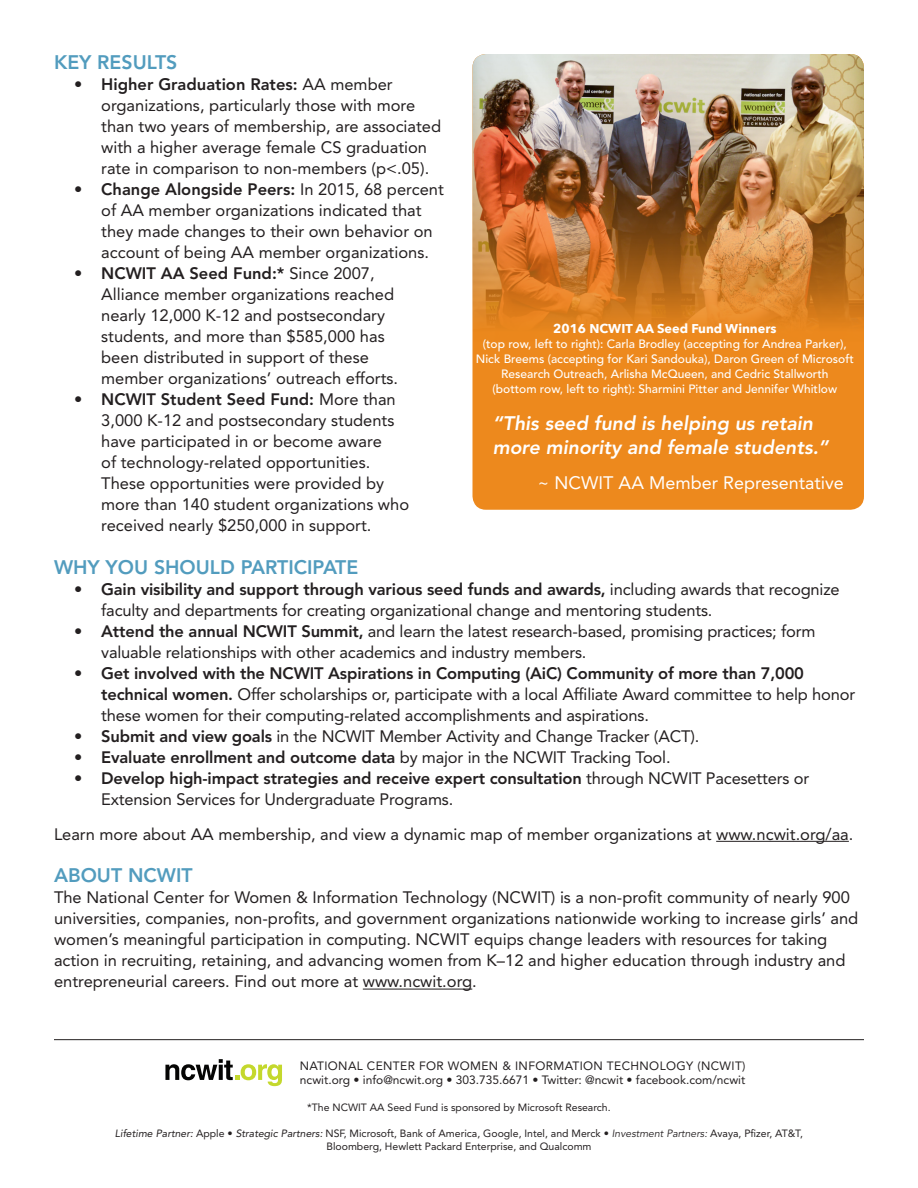
<style>
.page{position:relative;width:918px;height:1188px;background:#fff}
.page>*{position:absolute;margin:0;border:0;box-sizing:border-box;transform-origin:0 0}
.t1{font:italic 800 19.5px/23.4px "Avenir LT Std";color:#fff}
.Headline{font:800 19.5px "Avenir LT Std";color:#529cbe}
.t2{font:18px "Avenir LT Std";color:#fff}
.Headline-2{font:16.5px/21px "Avenir LT Std";color:#231f20}
.t3{font:800 16.5px "Avenir LT Std";letter-spacing:-.01em;color:#231f20}
.Headline-3{font:700 12.75px "Avenir Next";color:#fff}
.Headline-4{font:500 12px/15px "Avenir LT Std";color:#fff;text-align:center}
.t4{font:12px/14.4px "Avenir LT Std";color:#231f20}
.t5{font:10.5px/12.6px "Avenir LT Std";color:#231f20;text-align:center}
.s1{font-weight:800}
.s2{font-weight:400}
.s3{font-style:italic}
</style>
<div class="page">
<div style="left:472px;top:54px;width:392px;height:456px;background:#ed891d;border-radius:14px"></div>
<img style="left:472px;top:54px;width:392px;height:288px">
<hr style="left:716px;top:841px;width:133px;height:1px;background:#231f20">
<hr style="left:363px;top:989px;width:109px;height:1px;background:#231f20">
<hr style="left:54px;top:1039px;width:810px;height:1px;background:#231f20">
<svg style="left:165px;top:1059px;width:117px;height:28px"></svg>
<p class="Headline" style="left:54px;top:50px;width:125px">KEY RESULTS</p>
<p class="Headline-2" style="left:101px;top:74px;width:341px;text-indent:-27px"><span class="s1">• Higher Graduation Rates:</span> AA member organizations, particularly those with more than two years of membership, are associated with a higher average female CS graduation rate in comparison to non-members (p&lt;.05).</p>
<p class="Headline-2" style="left:101px;top:179px;width:344px;text-indent:-27px"><span class="s1">• Change Alongside Peers:</span> In 2015, 68 percent of AA member organizations indicated that they made changes to their own behavior on account of being AA member organizations.</p>
<p class="Headline-2" style="left:101px;top:263px;width:298px;text-indent:-27px"><span class="s1">• NCWIT AA Seed Fund:*</span> Since 2007, Alliance member organizations reached nearly 12,000 K-12 and postsecondary students, and more than $585,000 has been distributed in support of these member organizations’ outreach efforts.</p>
<p class="Headline-2" style="left:101px;top:389px;width:309px;text-indent:-27px"><span class="s1">• NCWIT Student Seed Fund:</span> More than 3,000 K-12 and postsecondary students have participated in or become aware<br>of technology-related opportunities.<br>These opportunities were provided by more than 140 student organizations who received nearly $250,000 in support.</p>
<p class="Headline" style="left:54px;top:556px;width:306px">WHY YOU SHOULD PARTICIPATE</p>
<p class="Headline-2" style="left:101px;top:579px;width:740px;text-indent:-27px"><span class="s1">• Gain visibility and support through various seed funds and awards,</span> including awards that recognize faculty and departments for creating organizational change and mentoring students.</p>
<p class="Headline-2" style="left:101px;top:621px;width:716px;text-indent:-27px"><span class="s1">• Attend the annual NCWIT Summit,</span> and learn the latest research-based, promising practices; form valuable relationships with other academics and industry members.</p>
<p class="Headline-2" style="left:101px;top:663px;width:756px;text-indent:-27px"><span class="s1">• Get involved with the NCWIT Aspirations in Computing (AiC) Community of more than 7,000 technical women.</span> Offer scholarships or, participate with a local Affiliate Award committee to help honor these women for their computing-related accomplishments and aspirations.</p>
<p class="Headline-2" style="left:74px;top:726px;width:627px"><span class="s1">• Submit and view goals</span> in the NCWIT Member Activity and Change Tracker (ACT).</p>
<p class="t3" style="left:74px;top:748px;width:598px">• Evaluate enrollment and outcome data <span class="s2">by major in the NCWIT Tracking Tool.</span></p>
<p class="Headline-2" style="left:101px;top:768px;width:710px;text-indent:-27px"><span class="s1">• Develop high-impact strategies and receive expert consultation</span> through NCWIT Pacesetters or<br>Extension Services for Undergraduate Programs.</p>
<p class="Headline-2" style="left:54px;top:824px;width:801px">Learn more about AA membership, and view a dynamic map of member organizations at www.ncwit.org/aa.</p>
<p class="Headline" style="left:54px;top:864px;width:140px">ABOUT NCWIT</p>
<p class="Headline-2" style="left:54px;top:887px;width:806px">The National Center for Women &amp; Information Technology (NCWIT) is a non-profit community of nearly 900 universities, companies, non-profits, and government organizations nationwide working to increase girls’ and women’s meaningful participation in computing. NCWIT equips change leaders with resources for taking action in recruiting, retaining, and advancing women from K–12 and higher education through industry and entrepreneurial careers. Find out more at www.ncwit.org.</p>
<p class="Headline-3" style="left:553px;top:317px;width:225px">2016 NCWIT AA Seed Fund Winners</p>
<p class="Headline-4" style="left:476px;top:336px;width:379px">(top row, left to right): Carla Brodley (accepting for Andrea Parker), Nick Breems (accepting for Kari Sandouka), Daron Green of Microsoft Research Outreach, Arlisha McQueen, and Cedric Stallworth<br>(bottom row, left to right): Sharmini Pitter and Jennifer Whitlow</p>
<p class="t1" style="left:493px;top:412px;width:337px">“This seed fund is helping us retain more minority and female students.”</p>
<p class="t2" style="left:538px;top:472px;width:308px">~ NCWIT AA Member Representative</p>
<p class="t4" style="left:300px;top:1058px;width:447px">NATIONAL CENTER FOR WOMEN &amp; INFORMATION TECHNOLOGY (NCWIT) ncwit.org • info@ncwit.org • 303.735.6671 • Twitter: @ncwit • facebook.com/ncwit</p>
<p class="t5" style="left:307px;top:1101px;width:305px">*The NCWIT AA Seed Fund is sponsored by Microsoft Research.</p>
<p class="t5" style="left:115px;top:1127px;width:690px"><span class="s3">Lifetime Partner:</span> Apple • <span class="s3">Strategic Partners:</span> NSF, Microsoft, Bank of America, Google, Intel, and Merck • <span class="s3">Investment Partners:</span> Avaya, Pfizer, AT&amp;T,<br>Bloomberg, Hewlett Packard Enterprise, and Qualcomm</p>
</div>
